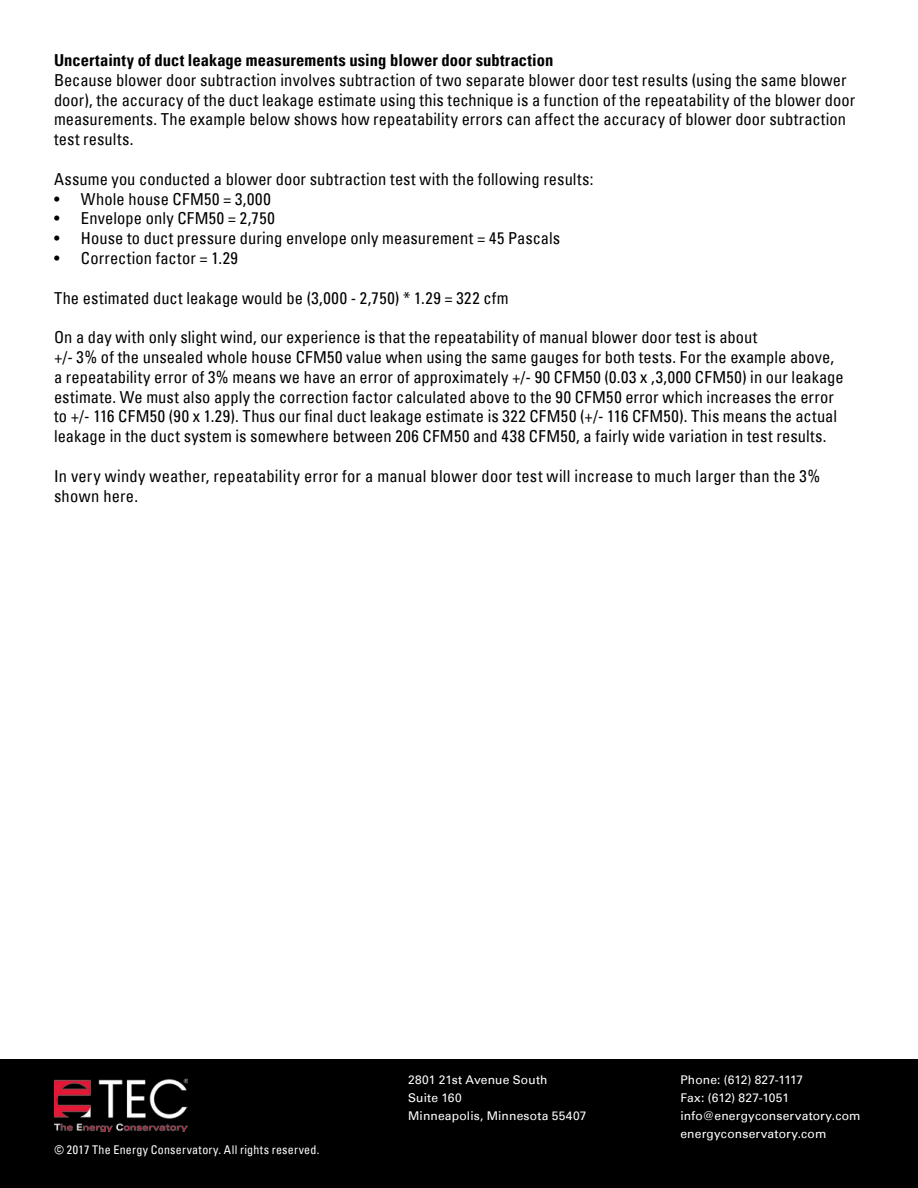
<style>
.page{position:relative;width:918px;height:1188px;background:#fff}
.page>*{position:absolute;margin:0;border:0;box-sizing:border-box;transform-origin:0 0}
.t1{font:condensed 16.5px/19.8px "Univers";letter-spacing:.005em;color:#000}
.t2{font:700 condensed 16.5px "Univers";letter-spacing:.005em;color:#000}
.t3{font:12px/18px "Univers";letter-spacing:.015em;color:#fff}
.t4{font:condensed 12px "Univers";letter-spacing:.02em;color:#fff}
</style>
<div class="page">
<div style="left:0;top:1059px;width:918px;height:129px;background:#000"></div>
<img style="left:55px;top:1079px;width:132px;height:53px">
<p class="t2" style="left:54px;top:50px;width:501px">Uncertainty of duct leakage measurements using blower door subtraction</p>
<p class="t1" style="left:54px;top:70px;width:803px">Because blower door subtraction involves subtraction of two separate blower door test results (using the same blower door), the accuracy of the duct leakage estimate using this technique is a function of the repeatability of the blower door measurements. The example below shows how repeatability errors can affect the accuracy of blower door subtraction test results.</p>
<p class="t1" style="left:54px;top:169px;width:541px">Assume you conducted a blower door subtraction test with the following results:</p>
<p class="t1" style="left:54px;top:188px;width:218px">• Whole house CFM50 = 3,000</p>
<p class="t1" style="left:54px;top:208px;width:222px">• Envelope only CFM50 = 2,750</p>
<p class="t1" style="left:54px;top:228px;width:508px">• House to duct pressure during envelope only measurement = 45 Pascals</p>
<p class="t1" style="left:54px;top:248px;width:185px">• Correction factor = 1.29</p>
<p class="t1" style="left:54px;top:287px;width:456px">The estimated duct leakage would be (3,000 - 2,750) * 1.29 = 322 cfm</p>
<p class="t1" style="left:54px;top:327px;width:791px">On a day with only slight wind, our experience is that the repeatability of manual blower door test is about<br>+/- 3% of the unsealed whole house CFM50 value when using the same gauges for both tests. For the example above, a repeatability error of 3% means we have an error of approximately +/- 90 CFM50 (0.03 x ,3,000 CFM50) in our leakage estimate. We must also apply the correction factor calculated above to the 90 CFM50 error which increases the error to +/- 116 CFM50 (90 x 1.29). Thus our final duct leakage estimate is 322 CFM50 (+/- 116 CFM50). This means the actual leakage in the duct system is somewhere between 206 CFM50 and 438 CFM50, a fairly wide variation in test results.</p>
<p class="t1" style="left:54px;top:466px;width:768px">In very windy weather, repeatability error for a manual blower door test will increase to much larger than the 3% shown here.</p>
<p class="t4" style="left:55px;top:1142px;width:266px">© 2017 The Energy Conservatory. All rights reserved.</p>
<p class="t3" style="left:408px;top:1071px;width:180px">2801 21st Avenue South<br>Suite 160<br>Minneapolis, Minnesota 55407</p>
<p class="t3" style="left:680px;top:1071px;width:182px">Phone: (612) 827-1117<br>Fax: (612) 827-1051 info@energyconservatory.com energyconservatory.com</p>
</div>
